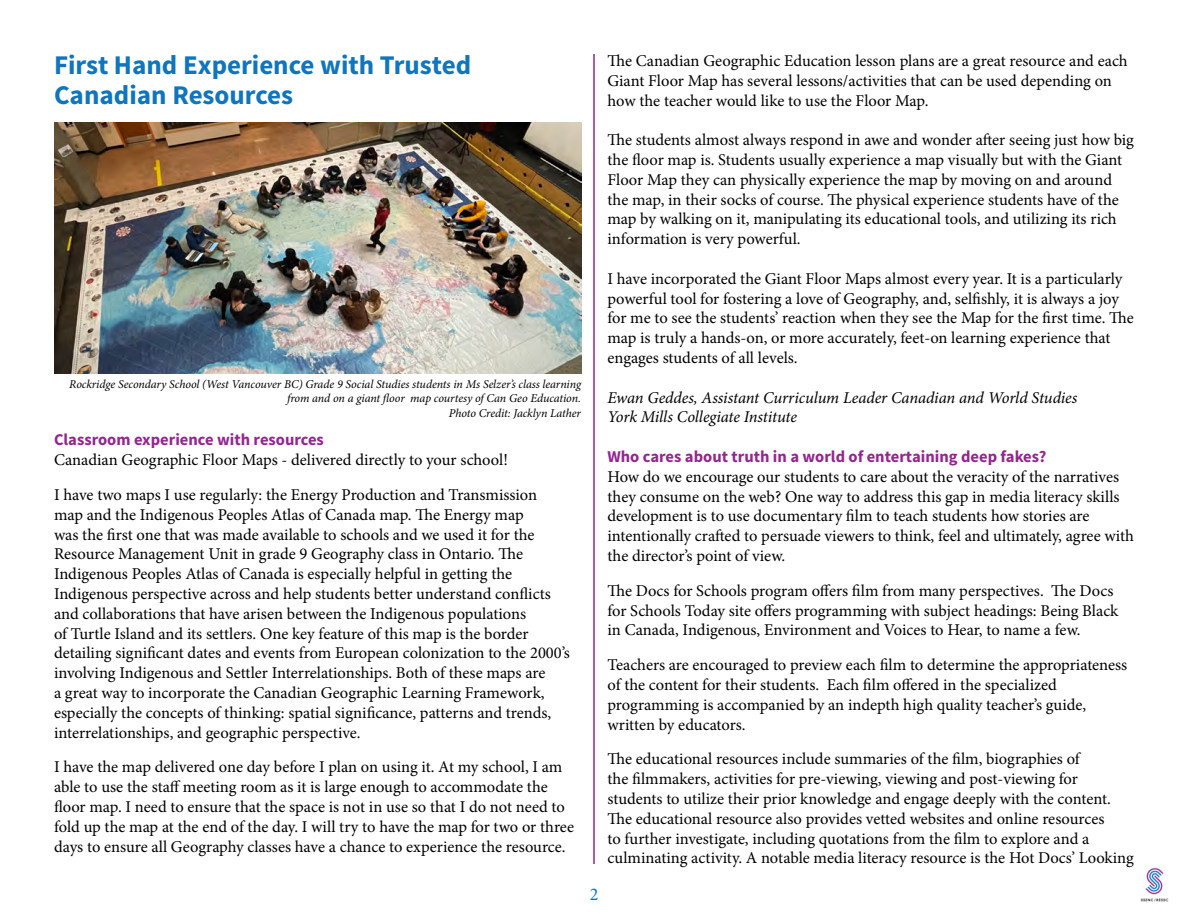
<style>
.page{position:relative;width:1188px;height:918px;background:#fff}
.page>*{position:absolute;margin:0;border:0;box-sizing:border-box;transform-origin:0 0}
.t1{font:700 27px/30px "Source Sans Pro";color:#0f75bd}
.t2{font:18px "Minion Pro";color:#0f75bd}
.t3{font:16.5px/19.8px "Minion Pro";color:#000}
.t4{font:italic 16.5px/19.8px "Minion Pro";letter-spacing:-.01em;color:#000}
.t5{font:700 16.5px "Source Sans Pro";color:#92278f}
.t6{font:italic 12px/14.4px "Minion Pro";letter-spacing:-.005em;color:#000;text-align:right}
</style>
<div class="page">
<hr style="left:593px;top:54px;width:2px;height:810px;background:#92278f">
<img style="left:54px;top:122px;width:527px;height:252px">
<img style="left:1140px;top:867px;width:29px;height:35px">
<h1 class="t1" style="left:54px;top:51px;width:419px">First Hand Experience with Trusted<br>Canadian Resources</h1>
<p class="t3" style="left:608px;top:51px;width:522px">The Canadian Geographic Education lesson plans are a great resource and each<br>Giant Floor Map has several lessons/activities that can be used depending on how the teacher would like to use the Floor Map.</p>
<p class="t3" style="left:608px;top:130px;width:528px">The students almost always respond in awe and wonder after seeing just how big the floor map is. Students usually experience a map visually but with the Giant Floor Map they can physically experience the map by moving on and around the map, in their socks of course. The physical experience students have of the map by walking on it, manipulating its educational tools, and utilizing its rich information is very powerful.</p>
<p class="t3" style="left:608px;top:269px;width:528px">I have incorporated the Giant Floor Maps almost every year. It is a particularly powerful tool for fostering a love of Geography, and, selfishly, it is always a joy for me to see the students’ reaction when they see the Map for the first time. The map is truly a hands-on, or more accurately, feet-on learning experience that engages students of all levels.</p>
<p class="t4" style="left:608px;top:387px;width:471px">Ewan Geddes, Assistant Curriculum Leader Canadian and World Studies<br>York Mills Collegiate Institute</p>
<p class="t5" style="left:608px;top:446px;width:440px">Who cares about truth in a world of entertaining deep fakes?</p>
<p class="t3" style="left:608px;top:467px;width:528px">How do we encourage our students to care about the veracity of the narratives they consume on the web? One way to address this gap in media literacy skills development is to use documentary film to teach students how stories are intentionally crafted to persuade viewers to think, feel and ultimately, agree with the director’s point of view.</p>
<p class="t3" style="left:608px;top:581px;width:512px">The Docs for Schools program offers film from many perspectives. The Docs for Schools Today site offers programming with subject headings: Being Black in Canada, Indigenous, Environment and Voices to Hear, to name a few.</p>
<p class="t3" style="left:608px;top:655px;width:521px">Teachers are encouraged to preview each film to determine the appropriateness of the content for their students. Each film offered in the specialized programming is accompanied by an indepth high quality teacher’s guide, written by educators.</p>
<p class="t3" style="left:608px;top:749px;width:528px">The educational resources include summaries of the film, biographies of<br>the filmmakers, activities for pre-viewing, viewing and post-viewing for students to utilize their prior knowledge and engage deeply with the content.<br>The educational resource also provides vetted websites and online resources<br>to further investigate, including quotations from the film to explore and a culminating activity. A notable media literacy resource is the Hot Docs’ Looking</p>
<p class="t6" style="left:69px;top:377px;width:513px">Rockridge Secondary School (West Vancouver BC) Grade 9 Social Studies students in Ms Selzer’s class learning from and on a giant floor map courtesy of Can Geo Education.<br>Photo Credit: Jacklyn Lather</p>
<p class="t5" style="left:54px;top:429px;width:271px">Classroom experience with resources</p>
<p class="t3" style="left:54px;top:443px;width:485px;line-height:34.8px">Canadian Geographic Floor Maps - delivered directly to your school!<br>I have two maps I use regularly: the Energy Production and Transmission</p>
<p class="t3" style="left:54px;top:505px;width:517px">map and the Indigenous Peoples Atlas of Canada map. The Energy map<br>was the first one that was made available to schools and we used it for the Resource Management Unit in grade 9 Geography class in Ontario. The Indigenous Peoples Atlas of Canada is especially helpful in getting the Indigenous perspective across and help students better understand conflicts and collaborations that have arisen between the Indigenous populations<br>of Turtle Island and its settlers. One key feature of this map is the border detailing significant dates and events from European colonization to the 2000’s involving Indigenous and Settler Interrelationships. Both of these maps are<br>a great way to incorporate the Canadian Geographic Learning Framework, especially the concepts of thinking: spatial significance, patterns and trends, interrelationships, and geographic perspective.</p>
<p class="t3" style="left:54px;top:757px;width:522px">I have the map delivered one day before I plan on using it. At my school, I am able to use the staff meeting room as it is large enough to accommodate the floor map. I need to ensure that the space is not in use so that I do not need to fold up the map at the end of the day. I will try to have the map for two or three days to ensure all Geography classes have a chance to experience the resource.</p>
<p class="t2" style="left:590px;top:882px;width:10px">2</p>
</div>
